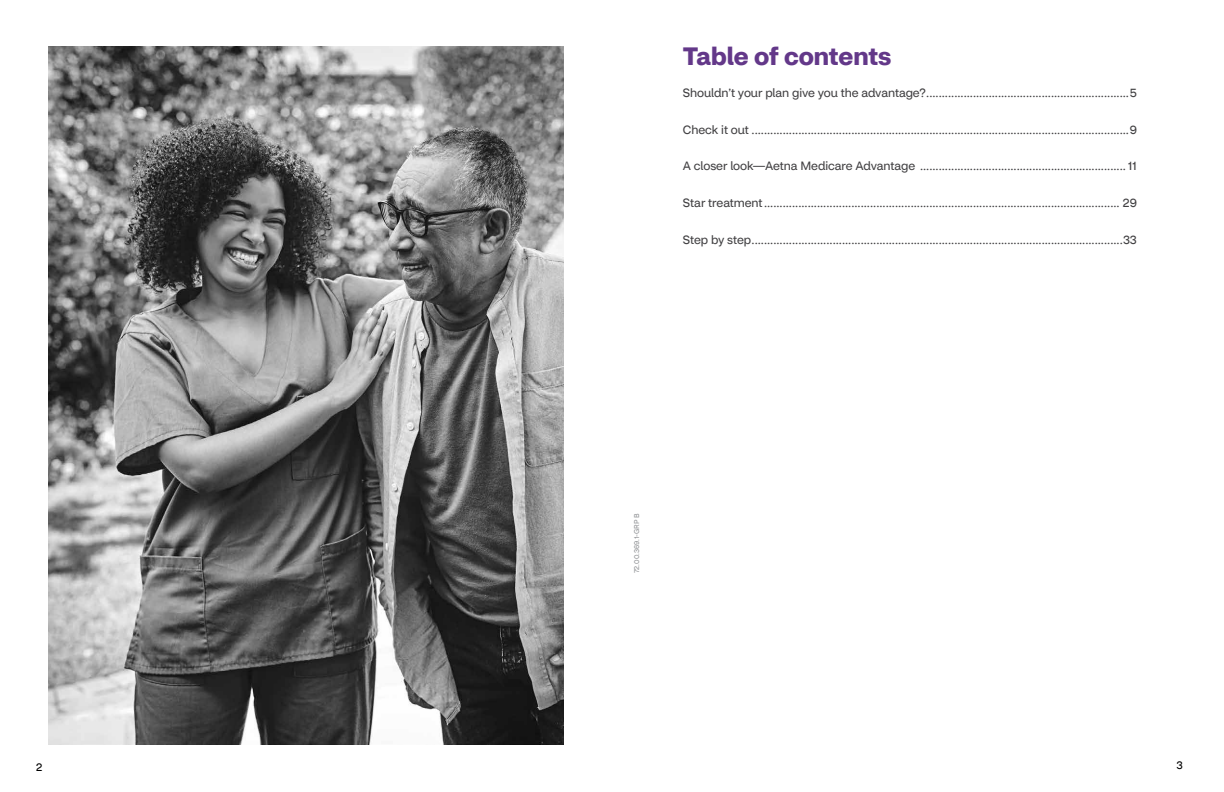
<style>
.page{position:relative;width:1224px;height:792px;background:#fff}
.page>*{position:absolute;margin:0;border:0;box-sizing:border-box;transform-origin:0 0}
.t1{font:700 25px "CVS Health Sans";letter-spacing:-.005em;color:#633889}
.t2{font:12px "CVS Health Sans";letter-spacing:-.005em;color:#414042}
.t3{font:11px "CVS Health Sans";color:#000}
.t4{font:7px "CVS Health Sans";color:#939598}
</style>
<div class="page">
<img style="left:48px;top:47px;width:516px;height:698px">
<h1 class="t1" style="left:683px;top:41px;width:210px">Table of contents</h1>
<p class="t2" style="left:683px;top:86px;width:455px">Shouldn’t your plan give you the advantage?.................................................................5</p>
<p class="t2" style="left:683px;top:122px;width:455px">Check it out .........................................................................................................................9</p>
<p class="t2" style="left:683px;top:159px;width:456px">A closer look—Aetna Medicare Advantage .................................................................. 11</p>
<p class="t2" style="left:683px;top:195px;width:456px">Star treatment.................................................................................................................. 29</p>
<p class="t2" style="left:683px;top:232px;width:456px">Step by step.......................................................................................................................33</p>
<p class="t4" style="left:632px;top:573px;width:62px;rotate:-90deg">72.00.369.1-GRP B</p>
<p class="t3" style="left:36px;top:760px;width:8px">2</p>
<p class="t3" style="left:1176px;top:758px;width:8px">3</p>
</div>
